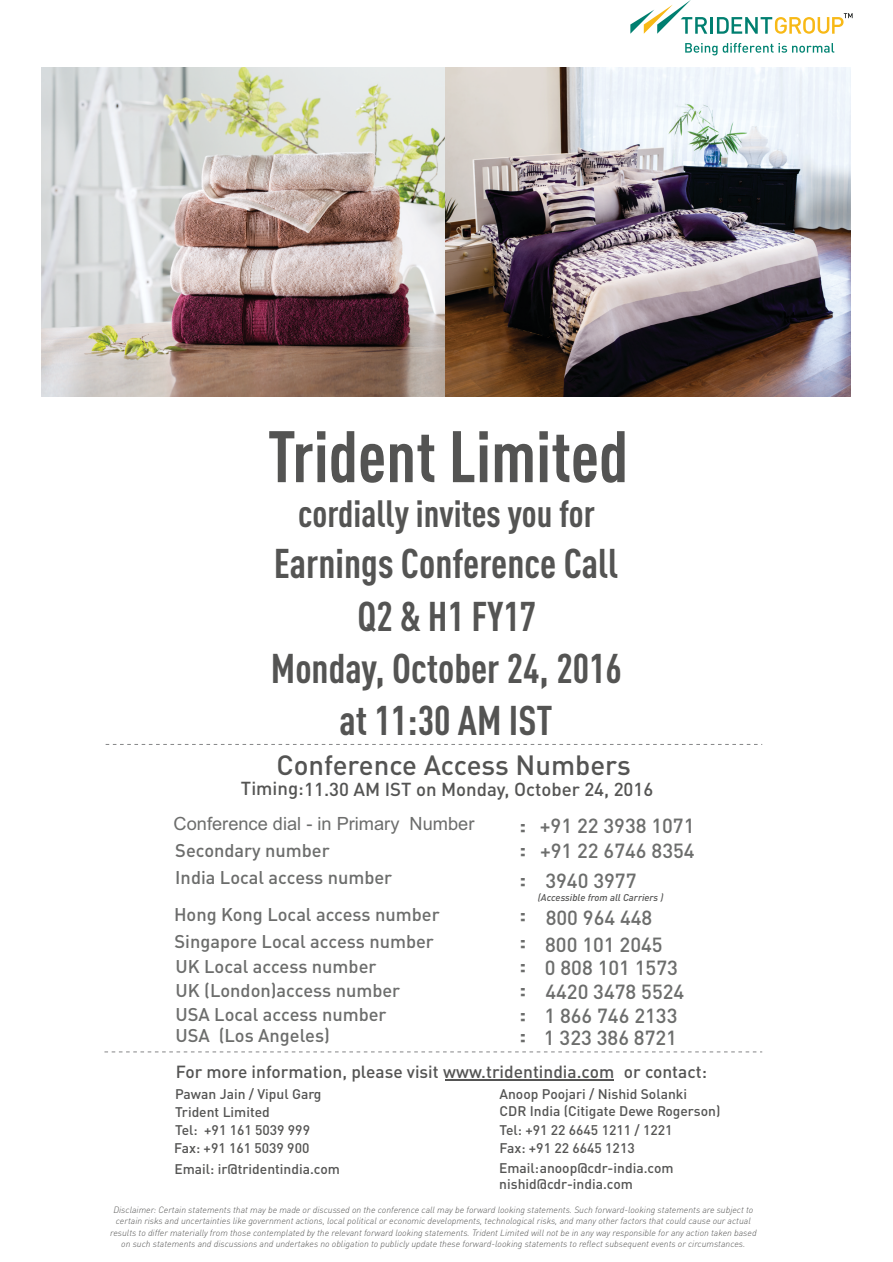
<style>
.page{position:relative;width:893px;height:1262px;background:#fff}
.page>*{position:absolute;margin:0;border:0;box-sizing:border-box;transform-origin:0 0}
.t1{font:700 condensed 71.7px "DIN Pro";color:#545453}
.t2{font:700 condensed 40.95px/52.3px "DIN Pro";color:#545453;text-align:center}
.t3{font:700 condensed 37.5px "DIN Pro";color:#545453}
.t4{font:500 27.45px "DIN Pro";color:#545453}
.t5{font:500 20.25px/23.2px "DIN Pro";color:#6c6d6c}
.t6{font:500 18.6px "DIN Pro";color:#545453}
.t7{font:500 18.15px/23px "DIN Pro";color:#6c6d6c}
.t8{font:18.15px "Arial";color:#6c6d6c}
.t9{font:500 17.4px "DIN Pro";color:#545453}
.t10{font:500 13.8px/17.9px "DIN Pro";color:#545453}
.t11{font:italic 500 9.75px "DIN Pro";color:#545453}
.t12{font:italic 300 9px/11.6px "DIN Pro";color:#545453;text-align:center}
</style>
<div class="page">
<hr style="left:445px;top:1079px;width:169px;height:2px;background:#545453">
<img style="left:41px;top:67px;width:809px;height:329px">
<svg style="left:106px;top:744px;width:656px;height:1px"></svg>
<svg style="left:104px;top:1051px;width:658px;height:1px"></svg>
<svg style="left:685px;top:43px;width:149px;height:12px"></svg>
<hr style="left:710px;top:17px;width:3px;height:17px;background:#007f70">
<svg style="left:630px;top:0;width:77px;height:34px"></svg>
<svg style="left:717px;top:13px;width:135px;height:21px"></svg>
<h1 class="t1" style="left:268px;top:427px;width:362px">Trident Limited</h1>
<h3 class="t3" style="left:298px;top:498px;width:298px">cordially invites you for</h3>
<h2 class="t2" style="left:271px;top:541px;width:352px">Earnings Conference Call<br>Q2 &amp; H1 FY17<br>Monday, October 24, 2016 at 11:30 AM IST</h2>
<h3 class="t4" style="left:276px;top:754px;width:356px">Conference Access Numbers</h3>
<h3 class="t6" style="left:241px;top:782px;width:414px">Timing:11.30 AM IST on Monday, October 24, 2016</h3>
<h3 class="t8" style="left:174px;top:816px;width:302px">Conference dial - in Primary Number</h3>
<h3 class="t5" style="left:540px;top:815px;width:156px;line-height:24.9px">+91 22 3938 1071 +91 22 6746 8354</h3>
<h3 class="t5" style="left:545px;top:871px;width:93px">3940 3977</h3>
<h3 class="t7" style="left:174px;top:902px;width:267px;line-height:27.2px">Hong Kong Local access number<br>Singapore Local access number</h3>
<h3 class="t7" style="left:175px;top:957px;width:226px">UK Local access number<br>UK (London)access number<br>USA Local access number<br>USA (Los Angeles)</h3>
<h3 class="t7" style="left:175px;top:838px;width:218px;line-height:27px">Secondary number<br>India Local access number</h3>
<p class="t11" style="left:538px;top:893px;width:127px">(Accessible from all Carriers )</p>
<h3 class="t5" style="left:545px;top:907px;width:108px">800 964 448</h3>
<h3 class="t5" style="left:544px;top:934px;width:142px">800 101 2045<br>0 808 101 1573<br>4420 3478 5524<br>1 866 746 2133<br>1 323 386 8721</h3>
<h3 class="t9" style="left:176px;top:1064px;width:532px">For more information, please visit www.tridentindia.com or contact:</h3>
<h3 class="t10" style="left:175px;top:1086px;width:148px;line-height:17.4px">Pawan Jain / Vipul Garg<br>Trident Limited</h3>
<h3 class="t10" style="left:174px;top:1122px;width:137px">Tel: +91 161 5039 999<br>Fax: +91 161 5039 900</h3>
<h3 class="t10" style="left:174px;top:1161px;width:167px">Email: ir@tridentindia.com</h3>
<h3 class="t10" style="left:499px;top:1086px;width:222px;line-height:17px">Anoop Poojari / Nishid Solanki<br>CDR India (Citigate Dewe Rogerson)</h3>
<h3 class="t10" style="left:499px;top:1122px;width:174px">Tel: +91 22 6645 1211 / 1221<br>Fax: +91 22 6645 1213</h3>
<h3 class="t10" style="left:499px;top:1161px;width:176px;line-height:15.8px">Email: anoop@cdr-india.com nishid@cdr-india.com</h3>
<p class="t12" style="left:110px;top:1204px;width:648px">Disclaimer: Certain statements that may be made or discussed on the conference call may be forward looking statements. Such forward-looking statements are subject to certain risks and uncertainties like government actions, local political or economic developments, technological risks, and many other factors that could cause our actual results to differ materially from those contemplated by the relevant forward looking statements. Trident Limited will not be in any way responsible for any action taken based on such statements and discussions and undertakes no obligation to publicly update these forward-looking statements to reflect subsequent events or circumstances.</p>
</div>
